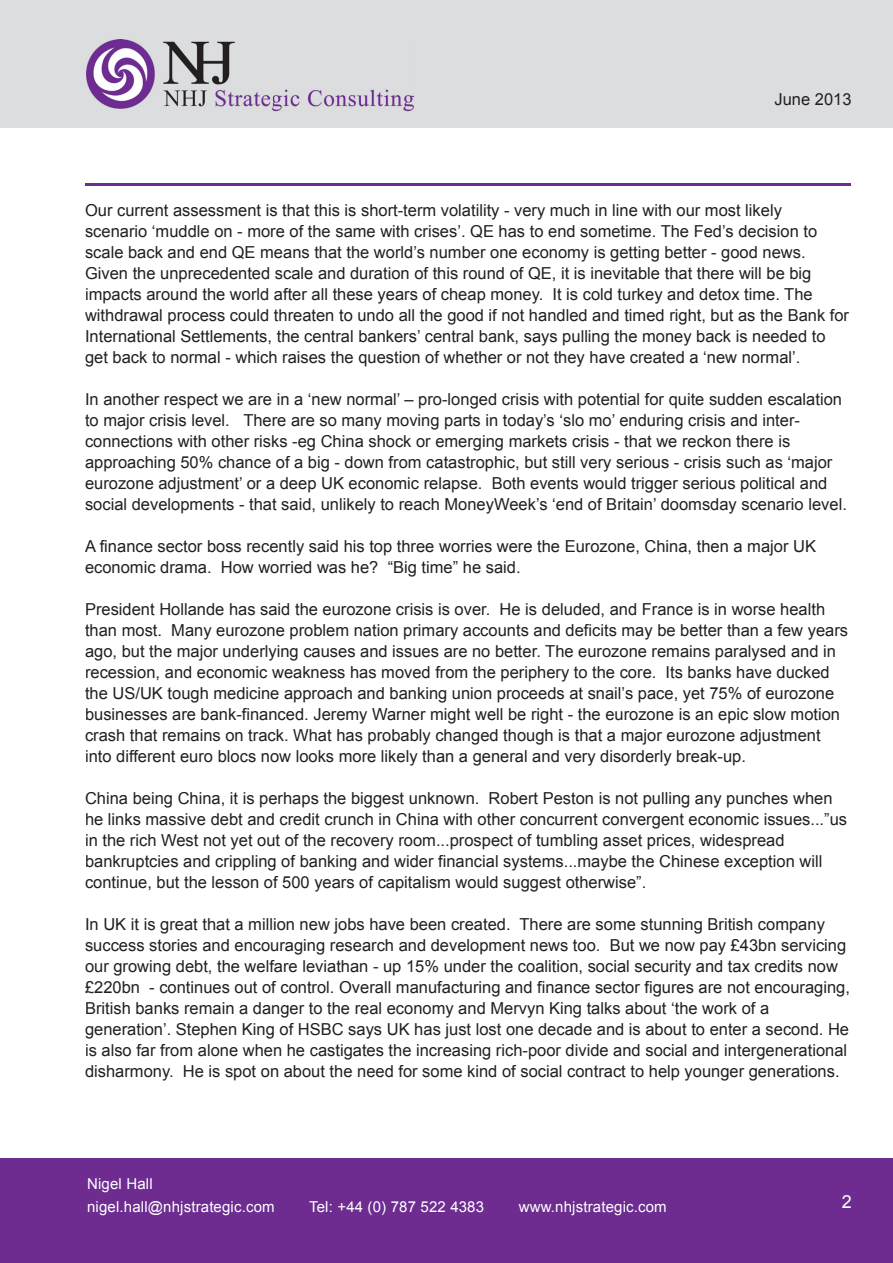
<style>
.page{position:relative;width:893px;height:1263px;background:#fff}
.page>*{position:absolute;margin:0;border:0;box-sizing:border-box;transform-origin:0 0}
.t1{font:18px "Arial";color:#fff}
.t2{font:16.5px/21px "Arial";color:#231f20}
.t3{font:15px/22.5px "Arial";letter-spacing:.01em;color:#fff}
</style>
<div class="page">
<div style="left:0;top:1158px;width:893px;height:105px;background:#6e2c91"></div>
<hr style="left:85px;top:183px;width:765px;height:2px;background:#6e2c91">
<div style="left:0;top:0;width:893px;height:128px;background:#dcdddf"></div>
<img style="left:86px;top:39px;width:328px;height:73px">
<p class="t2" style="left:774px;top:89px;width:79px">June 2013</p>
<p class="t2" style="left:85px;top:200px;width:765px">Our current assessment is that this is short-term volatility - very much in line with our most likely<br>scenario ‘muddle on - more of the same with crises’. QE has to end sometime. The Fed’s decision to scale back and end QE means that the world’s number one economy is getting better - good news.<br>Given the unprecedented scale and duration of this round of QE, it is inevitable that there will be big impacts around the world after all these years of cheap money. It is cold turkey and detox time. The withdrawal process could threaten to undo all the good if not handled and timed right, but as the Bank for International Settlements, the central bankers’ central bank, says pulling the money back is needed to get back to normal - which raises the question of whether or not they have created a ‘new normal’.</p>
<p class="t2" style="left:85px;top:389px;width:763px">In another respect we are in a ‘new normal’ – pro-longed crisis with potential for quite sudden escalation to major crisis level. There are so many moving parts in today’s ‘slo mo’ enduring crisis and inter&shy;connections with other risks -eg China shock or emerging markets crisis - that we reckon there is approaching 50% chance of a big - down from catastrophic, but still very serious - crisis such as ‘major eurozone adjustment’ or a deep UK economic relapse. Both events would trigger serious political and social developments - that said, unlikely to reach MoneyWeek’s ‘end of Britain’ doomsday scenario level.</p>
<p class="t2" style="left:85px;top:536px;width:732px">A finance sector boss recently said his top three worries were the Eurozone, China, then a major UK economic drama. How worried was he? “Big time” he said.</p>
<p class="t2" style="left:85px;top:599px;width:765px">President Hollande has said the eurozone crisis is over. He is deluded, and France is in worse health than most. Many eurozone problem nation primary accounts and deficits may be better than a few years ago, but the major underlying causes and issues are no better. The eurozone remains paralysed and in recession, and economic weakness has moved from the periphery to the core. Its banks have ducked the US/UK tough medicine approach and banking union proceeds at snail’s pace, yet 75% of eurozone businesses are bank-financed. Jeremy Warner might well be right - the eurozone is an epic slow motion crash that remains on track. What has probably changed though is that a major eurozone adjustment into different euro blocs now looks more likely than a general and very disorderly break-up.</p>
<p class="t2" style="left:85px;top:788px;width:764px">China being China, it is perhaps the biggest unknown. Robert Peston is not pulling any punches when he links massive debt and credit crunch in China with other concurrent convergent economic issues...”us in the rich West not yet out of the recovery room...prospect of tumbling asset prices, widespread bankruptcies and crippling of banking and wider financial systems...maybe the Chinese exception will continue, but the lesson of 500 years of capitalism would suggest otherwise”.</p>
<p class="t2" style="left:85px;top:914px;width:766px">In UK it is great that a million new jobs have been created. There are some stunning British company success stories and encouraging research and development news too. But we now pay £43bn servicing our growing debt, the welfare leviathan - up 15% under the coalition, social security and tax credits now £220bn - continues out of control. Overall manufacturing and finance sector figures are not encouraging, British banks remain a danger to the real economy and Mervyn King talks about ‘the work of a generation’. Stephen King of HSBC says UK has just lost one decade and is about to enter a second. He is also far from alone when he castigates the increasing rich-poor divide and social and intergenerational disharmony. He is spot on about the need for some kind of social contract to help younger generations.</p>
<p class="t3" style="left:87px;top:1173px;width:189px">Nigel Hall nigel.hall@nhjstrategic.com</p>
<p class="t3" style="left:309px;top:1195px;width:176px">Tel: +44 (0) 787 522 4383</p>
<p class="t3" style="left:519px;top:1195px;width:149px">www.nhjstrategic.com</p>
<p class="t1" style="left:845px;top:1181px;width:12px">2</p>
<p class="t1" style="left:842px;top:1190px;width:12px">2</p>
</div>
